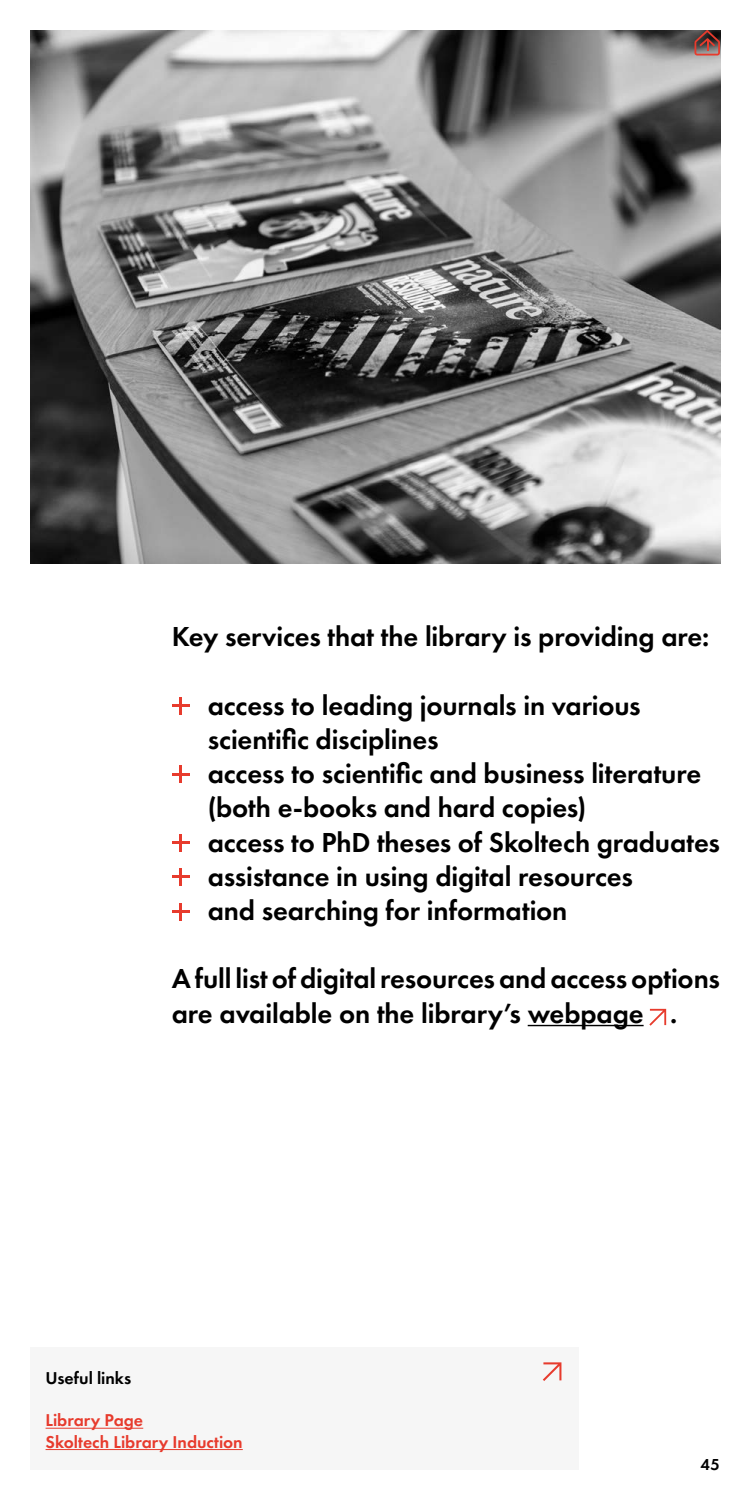
<style>
.page{position:relative;width:750px;height:1500px;background:#fff}
.page>*{position:absolute;margin:0;border:0;box-sizing:border-box;transform-origin:0 0}
.t1{font:600 28.5px/34.2px "Futura PT";letter-spacing:-.005em;color:#000}
.t2{font:600 17.77px/21.3px "Futura PT";color:#e73b2d}
.t3{font:600 17.77px "Futura PT";color:#000}
.t4{font:600 16.5px "Futura PT";color:#000}
</style>
<div class="page">
<hr style="left:528px;top:1025px;width:116px;height:1px;background:#000">
<svg style="left:172px;top:705px;width:18px;height:2px"></svg>
<hr style="left:179px;top:697px;width:3px;height:18px;background:#e73b2d">
<hr style="left:172px;top:773px;width:18px;height:3px;background:#e73b2d">
<hr style="left:179px;top:765px;width:3px;height:18px;background:#e73b2d">
<svg style="left:172px;top:842px;width:18px;height:2px"></svg>
<hr style="left:179px;top:834px;width:3px;height:18px;background:#e73b2d">
<hr style="left:172px;top:875px;width:18px;height:3px;background:#e73b2d">
<hr style="left:179px;top:868px;width:3px;height:18px;background:#e73b2d">
<hr style="left:172px;top:910px;width:18px;height:3px;background:#e73b2d">
<hr style="left:179px;top:903px;width:3px;height:18px;background:#e73b2d">
<svg style="left:649px;top:1009px;width:17px;height:17px"></svg>
<img style="left:30px;top:30px;width:690px;height:534px">
<div style="left:30px;top:1347px;width:548px;height:123px;background:#f6f6f6"></div>
<svg style="left:543px;top:1362px;width:18px;height:19px"></svg>
<hr style="left:46px;top:1428px;width:97px;height:1px;background:#e73b2d">
<hr style="left:46px;top:1449px;width:197px;height:1px;background:#e73b2d">
<svg style="left:694px;top:30px;width:26px;height:25px"></svg>
<p class="t1" style="left:172px;top:620px;width:539px">Key services that the library is providing are:</p>
<p class="t1" style="left:208px;top:688px;width:514px">access to leading journals in various scientific disciplines<br>access to scientific and business literature (both e-books and hard copies)<br>access to PhD theses of Skoltech graduates assistance in using digital resources<br>and searching for information</p>
<p class="t1" style="left:172px;top:962px;width:550px">A full list of digital resources and access options are available on the library’s webpage .</p>
<p class="t3" style="left:46px;top:1367px;width:87px">Useful links</p>
<p class="t2" style="left:46px;top:1410px;width:199px">Library Page<br>Skoltech Library Induction</p>
<p class="t4" style="left:701px;top:1454px;width:21px">45</p>
</div>
